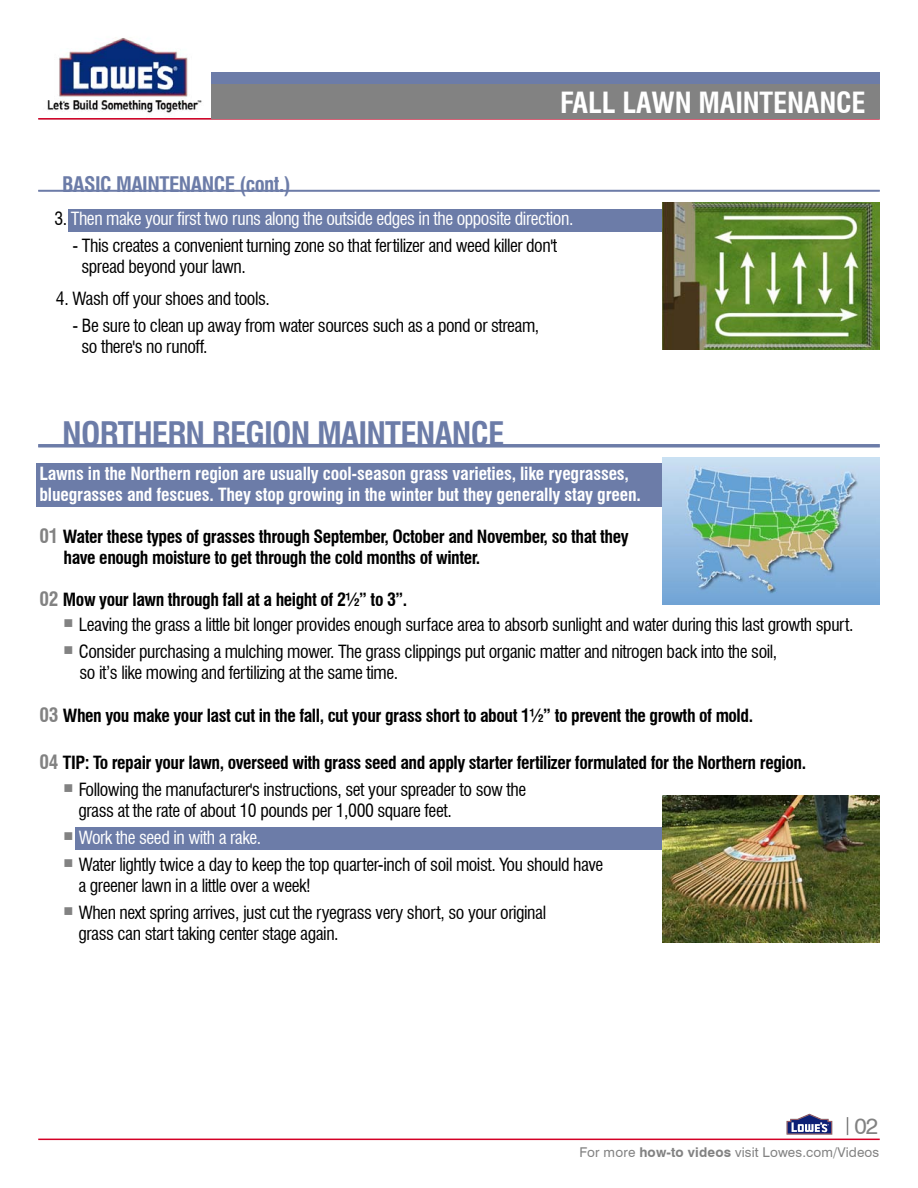
<style>
.page{position:relative;width:918px;height:1188px;background:#fff}
.page>*{position:absolute;margin:0;border:0;box-sizing:border-box;transform-origin:0 0}
.t1{font:700 condensed 33px "Swiss 721 BT";letter-spacing:-.025em;color:#6c7ca8}
.t2{font:700 condensed 28.5px "Swiss 721 BT";letter-spacing:-.005em;color:#fff}
.t3{font:22.5px "Swiss 721 BT";color:#828282}
.t4{font:700 condensed 21px "Swiss 721 BT";letter-spacing:-.025em;color:#6c7ca8}
.t5{font:condensed 17.85px/21px "Swiss 721 BT";letter-spacing:-.025em;color:#000}
.t6{font:700 condensed 17.85px/21px "Swiss 721 BT";letter-spacing:-.025em;color:#000}
.t7{font:700 condensed 17.85px/21px "Swiss 721 BT";letter-spacing:-.01em;color:#fff}
.t8{font:condensed 17.85px "Swiss 721 BT";letter-spacing:-.025em;color:#fff}
.t9{font:13.5px "Swiss 721 BT";letter-spacing:.01em;color:#828282}
.s1{color:#000}
.s2{font-size:19.2px;color:#828282}
.s3{font-weight:700}
</style>
<div class="page">
<img style="left:47px;top:37px;width:155px;height:76px">
<div style="left:212px;top:72px;width:668px;height:28px;background:#6c7ca8"></div>
<hr style="left:38px;top:118px;width:842px;height:2px;background:#d40026">
<div style="left:212px;top:84px;width:668px;height:34px;background:#828282"></div>
<svg style="left:847px;top:1117px;width:1px;height:18px"></svg>
<div style="left:68px;top:210px;width:649px;height:22px;background:#6c7ca8"></div>
<img style="left:663px;top:203px;width:217px;height:147px">
<div style="left:36px;top:463px;width:681px;height:44px;background:#6c7ca8"></div>
<img style="left:663px;top:458px;width:217px;height:147px">
<hr style="left:38px;top:190px;width:842px;height:2px;background:#6c7ca8">
<hr style="left:38px;top:446px;width:842px;height:2px;background:#6c7ca8">
<div style="left:75px;top:828px;width:650px;height:22px;background:#6c7ca8"></div>
<img style="left:663px;top:795px;width:217px;height:147px">
<hr style="left:38px;top:1139px;width:842px;height:1px;background:#d40026">
<svg style="left:786px;top:1114px;width:46px;height:21px"></svg>
<hr style="left:38px;top:444px;width:842px;height:2px;background:#6c7ca8">
<p class="t4" style="left:62px;top:171px;width:230px">BASIC MAINTENANCE (cont.)</p>
<h2 class="t2" style="left:560px;top:86px;width:307px">FALL LAWN MAINTENANCE</h2>
<p class="t8" style="left:54px;top:208px;width:520px"><span class="s1">3.</span> Then make your first two runs along the outside edges in the opposite direction.</p>
<p class="t5" style="left:81px;top:235px;width:477px;text-indent:-9px">- This creates a convenient turning zone so that fertilizer and weed killer don't spread beyond your lawn.</p>
<p class="t5" style="left:56px;top:288px;width:216px">4. Wash off your shoes and tools.</p>
<p class="t5" style="left:81px;top:315px;width:459px;text-indent:-9px">- Be sure to clean up away from water sources such as a pond or stream, so there's no runoff.</p>
<h1 class="t1" style="left:62px;top:414px;width:444px">NORTHERN REGION MAINTENANCE</h1>
<p class="t7" style="left:39px;top:463px;width:603px">Lawns in the Northern region are usually cool-season grass varieties, like ryegrasses, bluegrasses and fescues. They stop growing in the winter but they generally stay green.</p>
<p class="t6" style="left:63px;top:526px;width:567px;text-indent:-24px"><span class="s2">01</span> Water these types of grasses through September, October and November, so that they have enough moisture to get through the cold months of winter.</p>
<p class="t6" style="left:39px;top:589px;width:369px"><span class="s2">02</span> Mow your lawn through fall at a height of 2½” to 3”.</p>
<p class="t5" style="left:63px;top:614px;width:792px"><sup>■</sup> Leaving the grass a little bit longer provides enough surface area to absorb sunlight and water during this last growth spurt.</p>
<p class="t5" style="left:79px;top:641px;width:700px;text-indent:-16px"><sup>■</sup> Consider purchasing a mulching mower. The grass clippings put organic matter and nitrogen back into the soil, so it’s like mowing and fertilizing at the same time.</p>
<p class="t6" style="left:39px;top:705px;width:715px"><span class="s2">03</span> When you make your last cut in the fall, cut your grass short to about 1½” to prevent the growth of mold.</p>
<p class="t6" style="left:39px;top:752px;width:768px"><span class="s2">04</span> TIP: To repair your lawn, overseed with grass seed and apply starter fertilizer formulated for the Northern region.</p>
<p class="t5" style="left:78px;top:779px;width:449px;text-indent:-15px"><sup>■</sup> Following the manufacturer's instructions, set your spreader to sow the grass at the rate of about 10 pounds per 1,000 square feet.</p>
<p class="t8" style="left:63px;top:827px;width:199px"><sup>■</sup> Work the seed in with a rake.</p>
<p class="t5" style="left:78px;top:854px;width:526px;text-indent:-15px"><sup>■</sup> Water lightly twice a day to keep the top quarter-inch of soil moist. You should have a greener lawn in a little over a week!</p>
<p class="t5" style="left:78px;top:902px;width:469px;text-indent:-15px"><sup>■</sup> When next spring arrives, just cut the ryegrass very short, so your original grass can start taking center stage again.</p>
<p class="t3" style="left:855px;top:1113px;width:25px">02</p>
<p class="t9" style="left:579px;top:1143px;width:301px">For more <span class="s3">how-to videos</span> visit Lowes.com/Videos</p>
</div>
